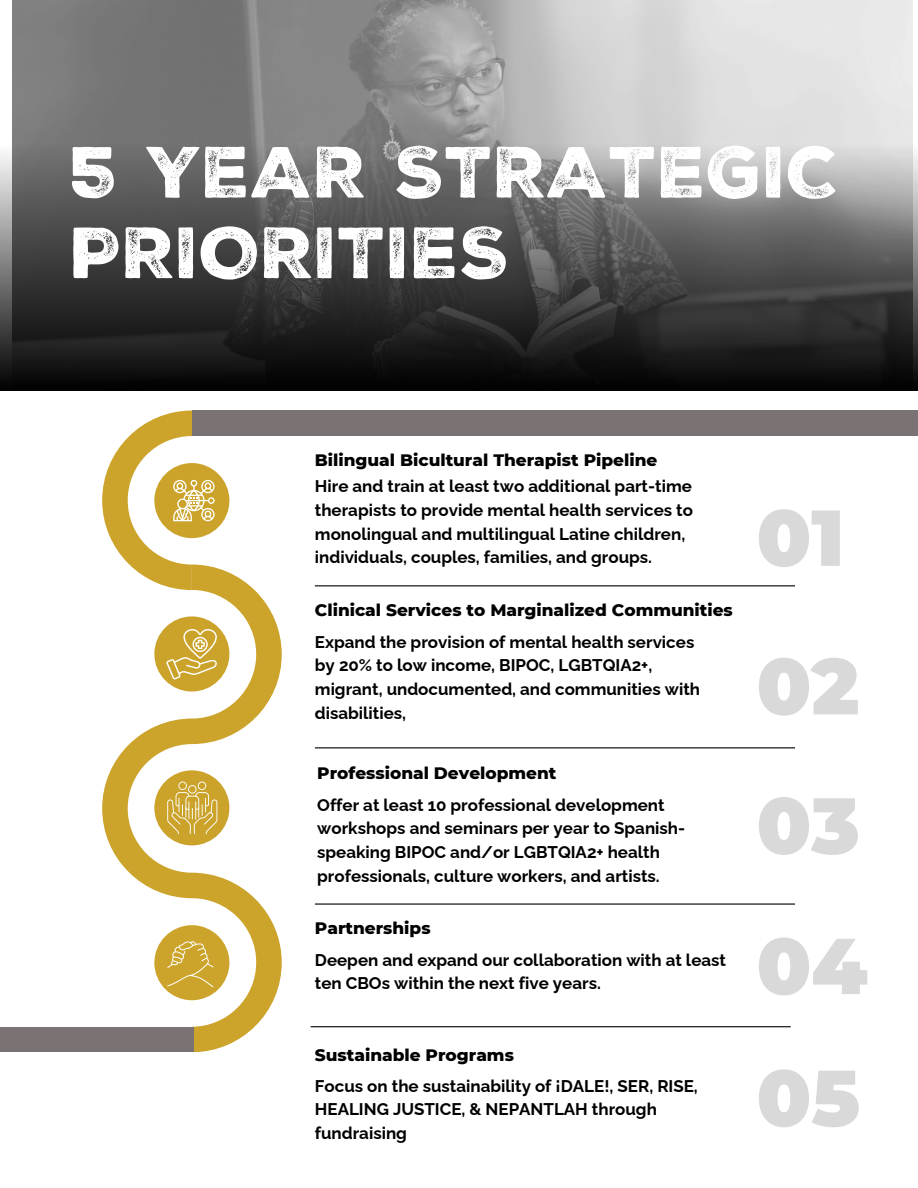
<style>
.page{position:relative;width:918px;height:1188px;background:#fff}
.page>*{position:absolute;margin:0;border:0;box-sizing:border-box;transform-origin:0 0}
.t1{font:900 79.05px "Montserrat";color:#d9d9d9}
.t2{font:70.05px/80.6px "Nexa Rust Sans Trial Black 2";color:#fff}
.t3{font:700 16.95px/23.7px "Raleway";color:#000}
.t4{font:800 16.95px "Montserrat";color:#000}
</style>
<div class="page">
<div style="left:192px;top:411px;width:726px;height:25px;background:#7b7373"></div>
<div style="left:0;top:1027px;width:194px;height:25px;background:#7b7373"></div>
<img style="left:12px;top:0;width:900px;height:111px">
<svg style="left:0;top:111px;width:918px;height:279px;background:#555"></svg>
<hr style="left:315px;top:903px;width:480px;height:2px;background:#000">
<hr style="left:315px;top:747px;width:480px;height:1px;background:#000">
<hr style="left:315px;top:585px;width:480px;height:1px;background:#000">
<hr style="left:311px;top:1026px;width:480px;height:1px;background:#000">
<svg style="left:102px;top:411px;width:180px;height:641px"></svg>
<p class="t2" style="left:70px;top:138px;width:770px">5 YEAR STRATEGIC<br>PRIORITIES</p>
<p class="t4" style="left:315px;top:450px;width:344px">Bilingual Bicultural Therapist Pipeline</p>
<p class="t3" style="left:315px;top:475px;width:380px">Hire and train at least two additional part-time therapists to provide mental health services to monolingual and multilingual Latine children, individuals, couples, families, and groups.</p>
<p class="t4" style="left:315px;top:600px;width:419px">Clinical Services to Marginalized Communities</p>
<p class="t3" style="left:315px;top:630px;width:387px">Expand the provision of mental health services by 20% to low income, BIPOC, LGBTQIA2+, migrant, undocumented, and communities with disabilities,</p>
<p class="t4" style="left:317px;top:762px;width:241px">Professional Development</p>
<p class="t3" style="left:317px;top:793px;width:369px">Offer at least 10 professional development workshops and seminars per year to Spanish&shy;speaking BIPOC and/or LGBTQIA2+ health professionals, culture workers, and artists.</p>
<p class="t4" style="left:315px;top:917px;width:117px">Partnerships</p>
<p class="t3" style="left:315px;top:948px;width:413px">Deepen and expand our collaboration with at least ten CBOs within the next five years.</p>
<p class="t4" style="left:315px;top:1045px;width:201px">Sustainable Programs</p>
<p class="t3" style="left:315px;top:1074px;width:385px">Focus on the sustainability of ¡DALE!, SER, RISE,<br>HEALING JUSTICE, &amp; NEPANTLAH through fundraising</p>
<p class="t1" style="left:757px;top:489px;width:89px">01</p>
<p class="t1" style="left:757px;top:638px;width:104px">02</p>
<p class="t1" style="left:757px;top:777px;width:105px">03</p>
<p class="t1" style="left:757px;top:918px;width:112px">04</p>
<p class="t1" style="left:757px;top:1049px;width:105px">05</p>
</div>
